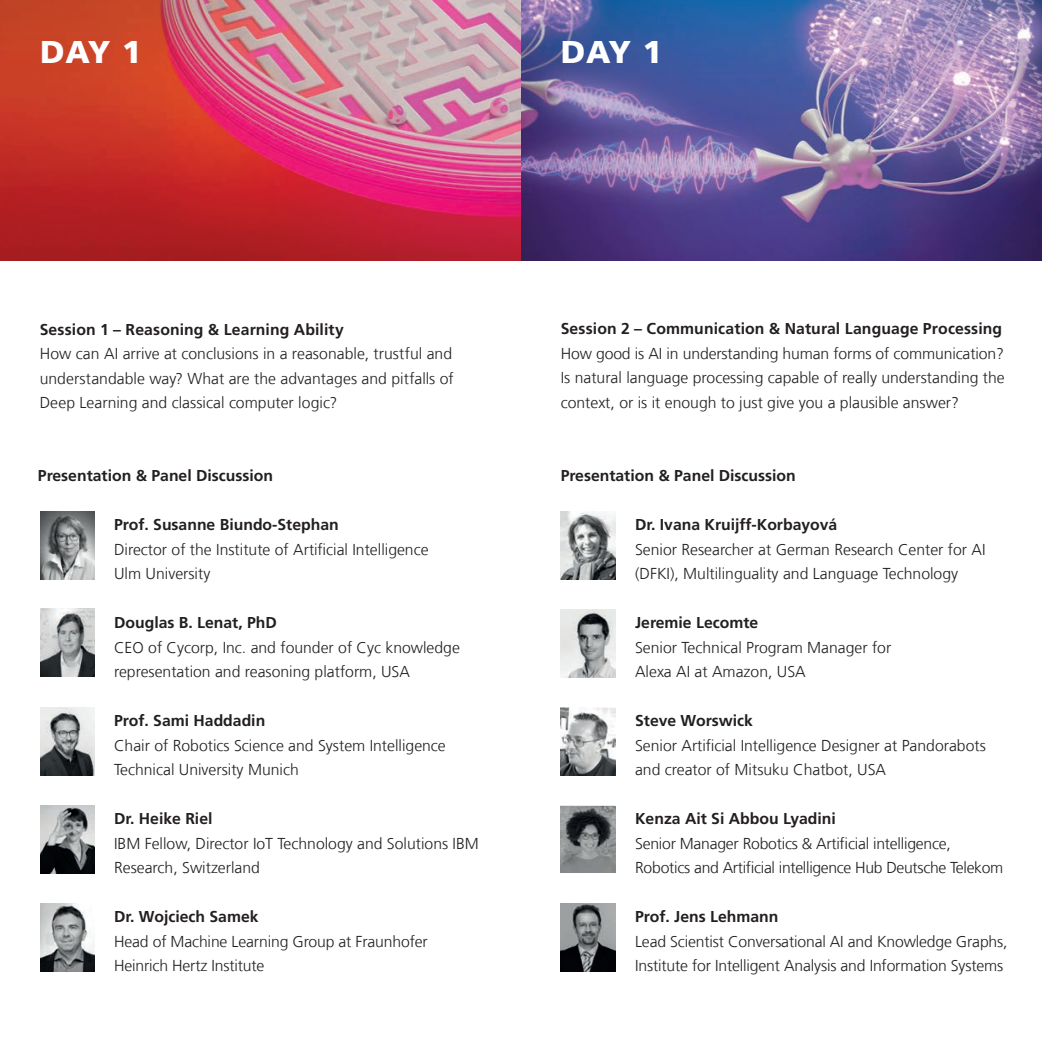
<style>
.page{position:relative;width:1042px;height:1042px;background:#fff}
.page>*{position:absolute;margin:0;border:0;box-sizing:border-box;transform-origin:0 0}
.t1{font:900 31.5px "Frutiger LT Com";letter-spacing:-.02em;color:#fff}
.t2{font:300 15.75px/24.5px "Frutiger LT Com";color:#231f20}
.t3{font:700 15.75px "Frutiger LT Com";color:#231f20}
</style>
<div class="page">
<img style="left:0;top:0;width:1042px;height:260px">
<img style="left:40px;top:511px;width:55px;height:68px">
<img style="left:561px;top:511px;width:54px;height:68px">
<img style="left:40px;top:609px;width:55px;height:67px">
<img style="left:561px;top:609px;width:54px;height:68px">
<img style="left:40px;top:805px;width:55px;height:68px">
<img style="left:561px;top:806px;width:54px;height:67px">
<img style="left:40px;top:707px;width:55px;height:68px">
<img style="left:561px;top:707px;width:54px;height:68px">
<img style="left:40px;top:903px;width:55px;height:68px">
<img style="left:561px;top:903px;width:54px;height:68px">
<h1 class="t1" style="left:40px;top:33px;width:103px">DAY 1</h1>
<h1 class="t1" style="left:561px;top:33px;width:103px">DAY 1</h1>
<p class="t3" style="left:40px;top:320px;width:306px">Session 1 – Reasoning &amp; Learning Ability</p>
<p class="t2" style="left:40px;top:342px;width:415px;text-align:justify">How can AI arrive at conclusions in a reasonable, trustful and understandable way? What are the advantages and pitfalls of Deep Learning and classical computer logic?</p>
<p class="t3" style="left:561px;top:319px;width:443px">Session 2 – Communication &amp; Natural Language Processing</p>
<p class="t2" style="left:561px;top:341px;width:446px;text-align:justify">How good is AI in understanding human forms of communication?<br>Is natural language processing capable of really understanding the context, or is it enough to just give you a plausible answer?</p>
<p class="t3" style="left:38px;top:466px;width:237px">Presentation &amp; Panel Discussion</p>
<p class="t3" style="left:561px;top:466px;width:237px">Presentation &amp; Panel Discussion</p>
<p class="t3" style="left:114px;top:515px;width:226px">Prof. Susanne Biundo-Stephan</p>
<p class="t2" style="left:114px;top:537px;width:316px">Director of the Institute of Artificial Intelligence<br>Ulm University</p>
<p class="t3" style="left:114px;top:613px;width:164px">Douglas B. Lenat, PhD</p>
<p class="t2" style="left:114px;top:635px;width:347px">CEO of Cycorp, Inc. and founder of Cyc knowledge representation and reasoning platform, USA</p>
<p class="t3" style="left:114px;top:711px;width:153px">Prof. Sami Haddadin</p>
<p class="t2" style="left:114px;top:733px;width:333px">Chair of Robotics Science and System Intelligence<br>Technical University Munich</p>
<p class="t3" style="left:114px;top:809px;width:100px">Dr. Heike Riel</p>
<p class="t2" style="left:114px;top:831px;width:366px">IBM Fellow, Director IoT Technology and Solutions IBM<br>Research, Switzerland</p>
<p class="t3" style="left:114px;top:907px;width:146px">Dr. Wojciech Samek</p>
<p class="t2" style="left:114px;top:929px;width:315px">Head of Machine Learning Group at Fraunhofer<br>Heinrich Hertz Institute</p>
<p class="t3" style="left:635px;top:515px;width:204px">Dr. Ivana Kruijff-Korbayová</p>
<p class="t2" style="left:635px;top:537px;width:352px">Senior Researcher at German Research Center for AI (DFKI), Multilinguality and Language Technology</p>
<p class="t3" style="left:635px;top:613px;width:125px">Jeremie Lecomte</p>
<p class="t2" style="left:635px;top:635px;width:258px">Senior Technical Program Manager for<br>Alexa AI at Amazon, USA</p>
<p class="t3" style="left:635px;top:711px;width:119px">Steve Worswick</p>
<p class="t2" style="left:635px;top:733px;width:352px">Senior Artificial Intelligence Designer at Pandorabots and creator of Mitsuku Chatbot, USA</p>
<p class="t3" style="left:635px;top:809px;width:202px">Kenza Ait Si Abbou Lyadini</p>
<p class="t2" style="left:635px;top:831px;width:370px">Senior Manager Robotics &amp; Artificial intelligence,<br>Robotics and Artificial intelligence Hub Deutsche Telekom</p>
<p class="t3" style="left:635px;top:907px;width:145px">Prof. Jens Lehmann</p>
<p class="t2" style="left:635px;top:929px;width:374px">Lead Scientist Conversational AI and Knowledge Graphs,<br>Institute for Intelligent Analysis and Information Systems</p>
</div>
